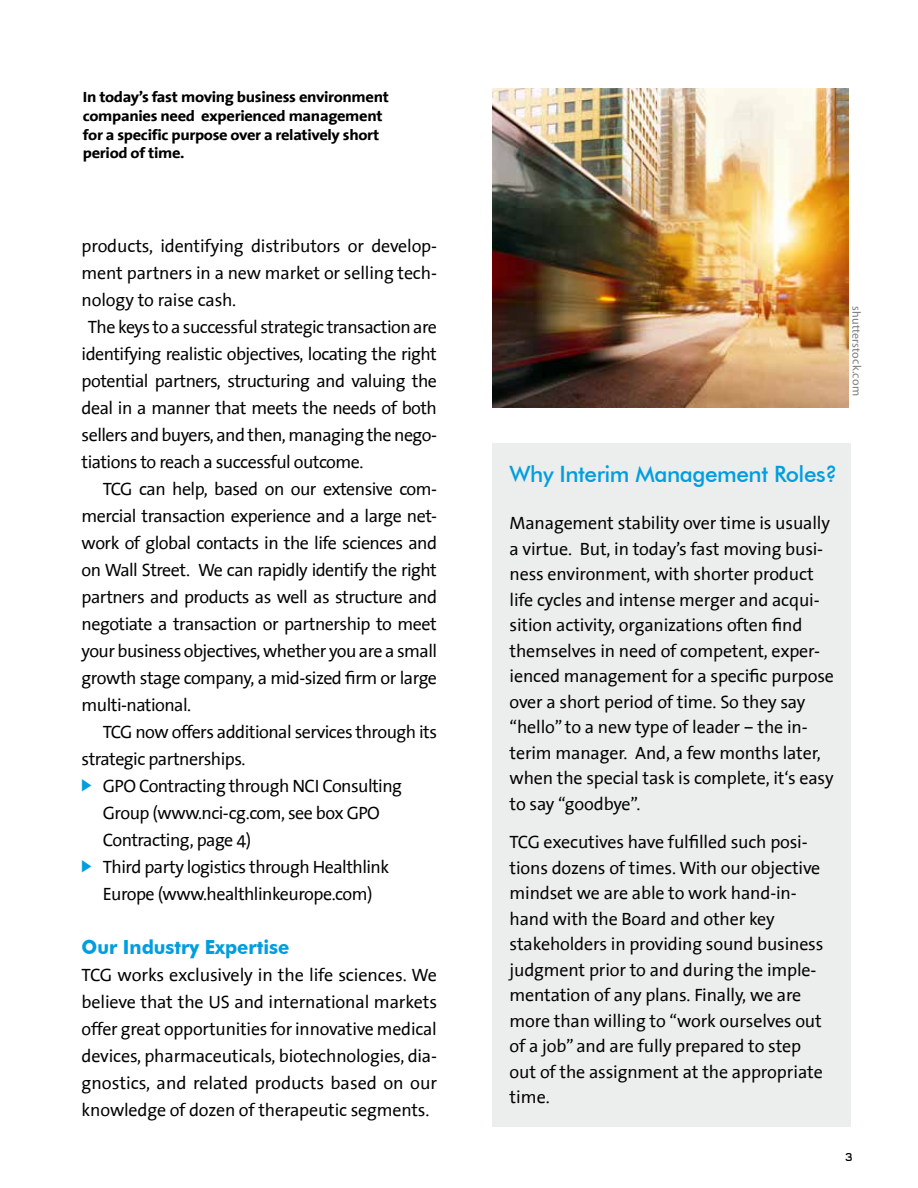
<style>
.page{position:relative;width:918px;height:1188px;background:#fff}
.page>*{position:absolute;margin:0;border:0;box-sizing:border-box;transform-origin:0 0}
.t1{font:500 22.5px "Futura BT";letter-spacing:-.02em;color:#009ee0}
.t2{font:700 19.5px "Futura BT";color:#009ee0;scale:.95 1}
.t3{font:18px/25.5px "The Sans Office";letter-spacing:-.02em;color:#000}
.t4{font:700 15px/18.8px "The Sans Office";letter-spacing:-.02em;color:#000;scale:1.1 1}
.t5{font:semi-condensed 12px "Myriad Pro";letter-spacing:.005em;color:#808183;scale:1.1 1}
.t6{font:12px "Q Type Cond";color:#000}
</style>
<div class="page">
<img style="left:493px;top:89px;width:355px;height:318px">
<div style="left:493px;top:443px;width:358px;height:684px;background:#eceded"></div>
<p class="t4" style="left:83px;top:88px;width:280px">In today’s fast moving business environment companies need experienced management for a specific purpose over a relatively short period of time.</p>
<p class="t3" style="left:82px;top:234px;width:357px">products, identifying distributors or develop-</p>
<p class="t3" style="left:82px;top:261px;width:357px">ment partners in a new market or selling tech-</p>
<p class="t3" style="left:82px;top:288px;width:156px">nology to raise cash.</p>
<p class="t3" style="left:88px;top:315px;width:351px">The keys to a successful strategic transaction are</p>
<p class="t3" style="left:82px;top:342px;width:357px">identifying realistic objectives, locating the right</p>
<p class="t3" style="left:82px;top:369px;width:357px">potential partners, structuring and valuing the</p>
<p class="t3" style="left:82px;top:396px;width:357px">deal in a manner that meets the needs of both</p>
<p class="t3" style="left:82px;top:423px;width:357px">sellers and buyers, and then, managing the nego-</p>
<p class="t3" style="left:82px;top:450px;width:283px">tiations to reach a successful outcome.</p>
<p class="t3" style="left:103px;top:477px;width:336px">TCG can help, based on our extensive com-</p>
<p class="t3" style="left:82px;top:504px;width:357px">mercial transaction experience and a large net-</p>
<p class="t3" style="left:82px;top:531px;width:357px">work of global contacts in the life sciences and</p>
<p class="t3" style="left:82px;top:558px;width:357px">on Wall Street. We can rapidly identify the right</p>
<p class="t3" style="left:82px;top:585px;width:357px">partners and products as well as structure and</p>
<p class="t3" style="left:82px;top:612px;width:357px">negotiate a transaction or partnership to meet</p>
<p class="t3" style="left:82px;top:639px;width:357px">your business objectives, whether you are a small</p>
<p class="t3" style="left:82px;top:666px;width:357px">growth stage company, a mid-sized firm or large</p>
<p class="t3" style="left:82px;top:693px;width:111px">multi-national.</p>
<p class="t3" style="left:103px;top:720px;width:336px">TCG now offers additional services through its</p>
<p class="t3" style="left:82px;top:747px;width:165px">strategic partnerships.</p>
<p class="t3" style="left:103px;top:774px;width:301px">GPO Contracting through NCI Consulting</p>
<p class="t3" style="left:103px;top:801px;width:278px">Group (www.nci-cg.com, see box GPO</p>
<p class="t3" style="left:103px;top:828px;width:150px">Contracting, page 4)</p>
<p class="t3" style="left:103px;top:855px;width:288px">Third party logistics through Healthlink</p>
<p class="t3" style="left:103px;top:882px;width:271px">Europe (www.healthlinkeurope.com)</p>
<p class="t2" style="left:82px;top:935px;width:220px">Our Industry Expertise</p>
<p class="t3" style="left:82px;top:962px;width:357px;line-height:27px;text-align:justify">TCG works exclusively in the life sciences. We believe that the US and international markets offer great opportunities for innovative medical devices, pharmaceuticals, biotechnologies, dia&shy;gnostics, and related products based on our knowledge of dozen of therapeutic segments.</p>
<p class="t5" style="left:863px;top:306px;width:83px;rotate:90deg">shutterstock.com</p>
<p class="t1" style="left:510px;top:461px;width:329px">Why Interim Management Roles?</p>
<p class="t3" style="left:510px;top:511px;width:326px">Management stability over time is usually a virtue. But, in today’s fast moving busi&shy;ness environment, with shorter product life cycles and intense merger and acqui&shy;sition activity, organizations often find themselves in need of competent, exper&shy;ienced management for a specific purpose over a short period of time. So they say “hello” to a new type of leader – the in&shy;terim manager. And, a few months later, when the special task is complete, it‘s easy to say “goodbye”.</p>
<p class="t3" style="left:510px;top:830px;width:315px">TCG executives have fulfilled such posi&shy;tions dozens of times. With our objective mindset we are able to work hand-in&shy;hand with the Board and other key stakeholders in providing sound business judgment prior to and during the imple&shy;mentation of any plans. Finally, we are more than willing to “work ourselves out of a job” and are fully prepared to step out of the assignment at the appropriate time.</p>
<p class="t6" style="left:845px;top:1150px;width:10px">3</p>
</div>
